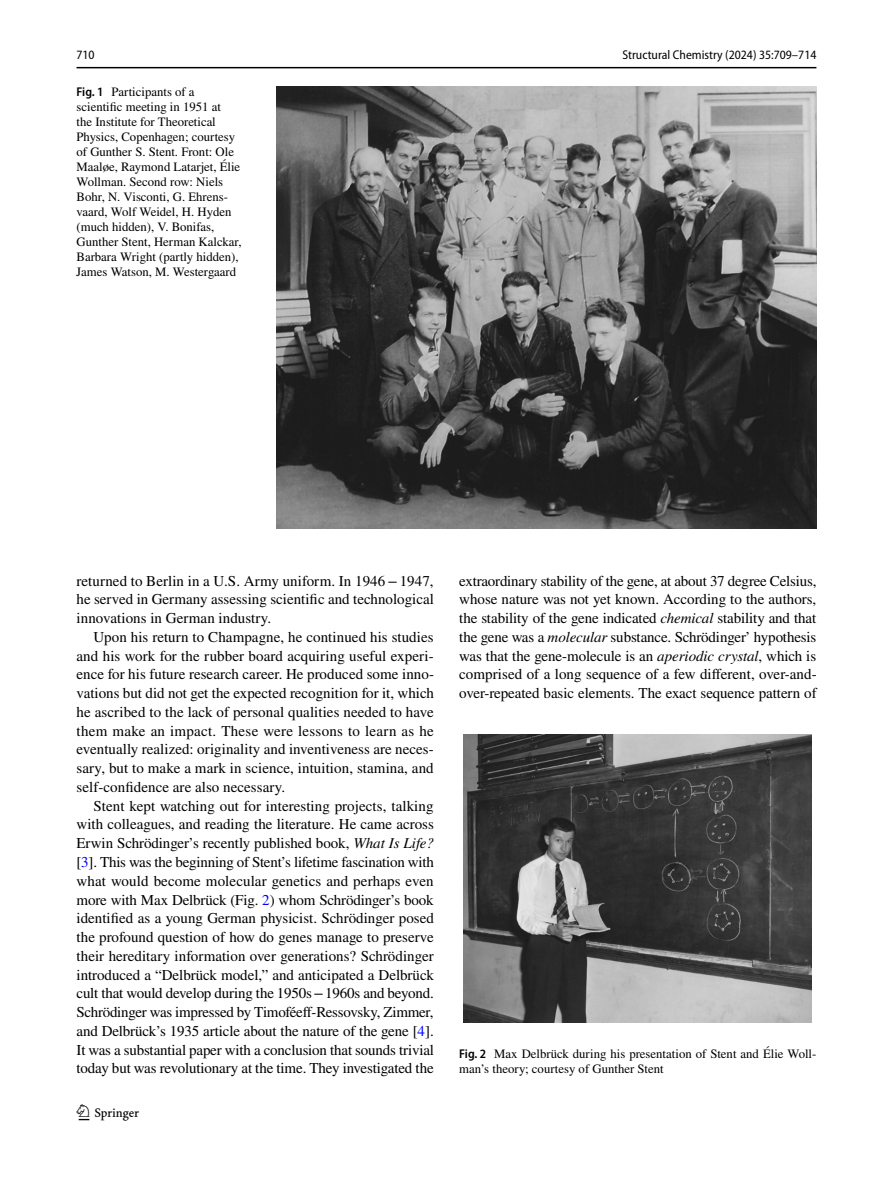
<style>
.page{position:relative;width:893px;height:1187px;background:#fff}
.page>*{position:absolute;margin:0;border:0;box-sizing:border-box;transform-origin:0 0}
.t1{font:22.5px "Springnew Regular 2";color:#000}
.t2{font:15px/18.8px "STIX";letter-spacing:-.005em;color:#000;text-align:justify}
.t3{font:12.75px/15px "STIX";color:#000}
.t4{font:semi-condensed 12.75px "Myriad Pro";color:#000}
.s1{font-family:"Myriad Pro";font-weight:600;font-stretch:semi-condensed}
.s2{font-style:italic}
.s3{color:#00f}
</style>
<div class="page">
<hr style="left:77px;top:67px;width:739px;height:1px;background:#000">
<img style="left:277px;top:87px;width:539px;height:441px">
<img style="left:464px;top:734px;width:348px;height:288px">
<p class="t4" style="left:77px;top:48px;width:20px">710</p>
<p class="t4" style="left:622px;top:48px;width:195px">Structural Chemistry (2024) 35:709–714</p>
<p class="t3" style="left:77px;top:85px;width:166px"><span class="s1">Fig. 1</span> Participants of a scientific meeting in 1951 at<br>the Institute for Theoretical<br>Physics, Copenhagen; courtesy of Gunther S. Stent. Front: Ole<br>Maaløe, Raymond Latarjet, Élie<br>Wollman. Second row: Niels<br>Bohr, N. Visconti, G. Ehrens&shy;vaard, Wolf Weidel, H. Hyden (much hidden), V. Bonifas,<br>Gunther Stent, Herman Kalckar,<br>Barbara Wright (partly hidden),<br>James Watson, M. Westergaard</p>
<p class="t2" style="left:77px;top:572px;width:359px">returned to Berlin in a U.S. Army uniform. In 1946−1947, he served in Germany assessing scientific and technological innovations in German industry.</p>
<p class="t2" style="left:77px;top:628px;width:359px;text-indent:17px">Upon his return to Champagne, he continued his studies and his work for the rubber board acquiring useful experi&shy;ence for his future research career. He produced some inno&shy;vations but did not get the expected recognition for it, which he ascribed to the lack of personal qualities needed to have them make an impact. These were lessons to learn as he eventually realized: originality and inventiveness are neces&shy;sary, but to make a mark in science, intuition, stamina, and self-confidence are also necessary.</p>
<p class="t2" style="left:77px;top:797px;width:359px;text-indent:17px">Stent kept watching out for interesting projects, talking with colleagues, and reading the literature. He came across Erwin Schrödinger’s recently published book, <span class="s2">What Is Life? </span>[<span class="s3">3</span>]. This was the beginning of Stent’s lifetime fascination with what would become molecular genetics and perhaps even more with Max Delbrück (Fig. <span class="s3">2</span>) whom Schrödinger’s book identified as a young German physicist. Schrödinger posed the profound question of how do genes manage to preserve their hereditary information over generations? Schrödinger introduced a “Delbrück model,” and anticipated a Delbrück cult that would develop during the 1950s−1960s and beyond.<br>Schrödinger was impressed by Timoféeff-Ressovsky, Zimmer, and Delbrück’s 1935 article about the nature of the gene [<span class="s3">4</span>].<br>It was a substantial paper with a conclusion that sounds trivial today but was revolutionary at the time. They investigated the</p>
<h1 class="t1" style="left:79px;top:1104px;width:62px">1 3</h1>
<p class="t2" style="left:459px;top:572px;width:359px">extraordinary stability of the gene, at about 37 degree Celsius, whose nature was not yet known. According to the authors, the stability of the gene indicated <span class="s2">chemical</span> stability and that the gene was a <span class="s2">molecular</span> substance. Schrödinger’ hypothesis was that the gene-molecule is an <span class="s2">aperiodic crystal</span>, which is comprised of a long sequence of a few different, over-and&shy;over-repeated basic elements. The exact sequence pattern of</p>
<p class="t3" style="left:459px;top:1046px;width:359px"><span class="s1">Fig. 2</span> Max Delbrück during his presentation of Stent and Élie Woll&shy;man’s theory; courtesy of Gunther Stent</p>
</div>
